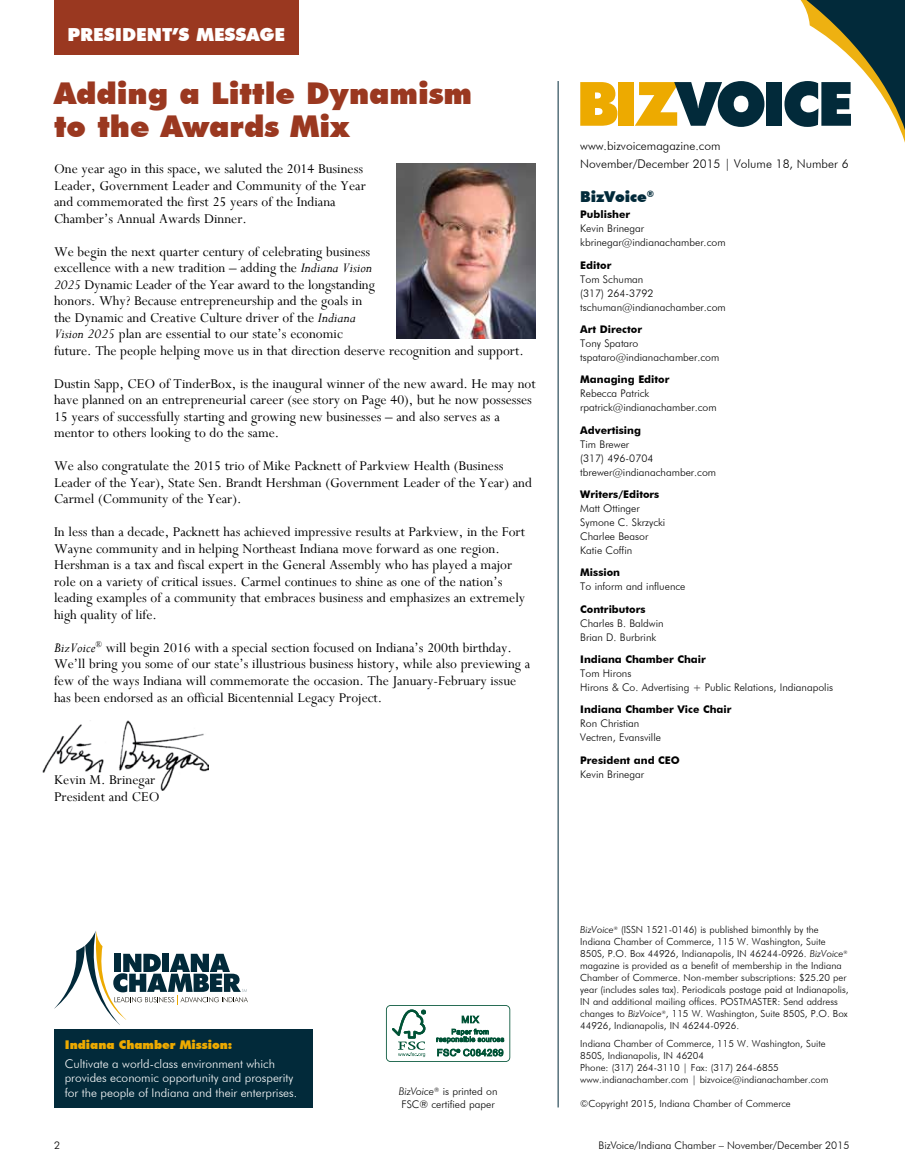
<style>
.page{position:relative;width:905px;height:1175px;background:#fff}
.page>*{position:absolute;margin:0;border:0;box-sizing:border-box;transform-origin:0 0}
.t1{font:900 30px/33px "Futura BT";color:#9a3820}
.t2{font:900 18px "Futura BT";color:#fff}
.t3{font:15px/16.5px "Perpetua";color:#000}
.t4{font:900 15px "Futura BT";color:#022a3a}
.t5{font:300 12px/14.4px "Futura BT";color:#fff}
.t6{font:300 12px/18px "Futura BT";color:#000}
.t7{font:900 12px "Futura BT";color:#edaa00}
.t8{font:300 10.5px/14.1px "Futura BT";color:#000}
.t9{font:700 10.5px "Futura BT";color:#000}
.t10{font:300 9.75px/12px "Futura BT";color:#000}
.s1{font-style:italic}
</style>
<div class="page">
<img style="left:42px;top:720px;width:166px;height:70px">
<img style="left:396px;top:163px;width:140px;height:175px">
<svg style="left:386px;top:1005px;width:124px;height:56px"></svg>
<svg style="left:54px;top:931px;width:194px;height:94px"></svg>
<div style="left:54px;top:1029px;width:259px;height:78px;background:#022a3a"></div>
<div style="left:54px;top:0;width:244px;height:54px;background:#9a3820"></div>
<svg style="left:580px;top:82px;width:37px;height:44px;background:#efb523"></svg>
<div style="left:618px;top:82px;width:16px;height:44px;background:#edaa00"></div>
<svg style="left:635px;top:81px;width:129px;height:46px"></svg>
<div style="left:766px;top:82px;width:16px;height:44px;background:#022a3a"></div>
<svg style="left:784px;top:0;width:120px;height:140px"></svg>
<hr style="left:557px;top:81px;width:1px;height:1026px;background:#022a3a">
<p class="t2" style="left:68px;top:23px;width:219px">PRESIDENT’S MESSAGE</p>
<h1 class="t1" style="left:54px;top:76px;width:419px">Adding a Little Dynamism to the Awards Mix</h1>
<p class="t3" style="left:54px;top:160px;width:313px">One year ago in this space, we saluted the 2014 Business Leader, Government Leader and Community of the Year and commemorated the first 25 years of the Indiana Chamber’s Annual Awards Dinner.</p>
<p class="t3" style="left:54px;top:243px;width:471px">We begin the next quarter century of celebrating business<br>excellence with a new tradition – adding the <span class="s1">Indiana Vision<br>2025</span> Dynamic Leader of the Year award to the longstanding<br>honors. Why? Because entrepreneurship and the goals in<br>the Dynamic and Creative Culture driver of the <span class="s1">Indiana<br>Vision 2025</span> plan are essential to our state’s economic<br>future. The people helping move us in that direction deserve recognition and support.</p>
<p class="t3" style="left:54px;top:375px;width:483px">Dustin Sapp, CEO of TinderBox, is the inaugural winner of the new award. He may not have planned on an entrepreneurial career (see story on Page 40), but he now possesses 15 years of successfully starting and growing new businesses – and also serves as a mentor to others looking to do the same.</p>
<p class="t3" style="left:54px;top:457px;width:479px">We also congratulate the 2015 trio of Mike Packnett of Parkview Health (Business<br>Leader of the Year), State Sen. Brandt Hershman (Government Leader of the Year) and<br>Carmel (Community of the Year).</p>
<p class="t3" style="left:54px;top:523px;width:472px">In less than a decade, Packnett has achieved impressive results at Parkview, in the Fort Wayne community and in helping Northeast Indiana move forward as one region.<br>Hershman is a tax and fiscal expert in the General Assembly who has played a major role on a variety of critical issues. Carmel continues to shine as one of the nation’s leading examples of a community that embraces business and emphasizes an extremely high quality of life.</p>
<p class="t3" style="left:54px;top:639px;width:478px"><span class="s1">BizVoice</span><sup>®</sup> will begin 2016 with a special section focused on Indiana’s 200th birthday.<br>We’ll bring you some of our state’s illustrious business history, while also previewing a few of the ways Indiana will commemorate the occasion. The January-February issue has been endorsed as an official Bicentennial Legacy Project.</p>
<p class="t3" style="left:54px;top:771px;width:107px">Kevin M. Brinegar<br>President and CEO</p>
<p class="t6" style="left:580px;top:136px;width:270px">www.bizvoicemagazine.com<br>November/December 2015 | Volume 18, Number 6</p>
<p class="t4" style="left:580px;top:187px;width:75px">BizVoice<sup>®</sup></p>
<p class="t9" style="left:580px;top:208px;width:51px">Publisher</p>
<p class="t8" style="left:580px;top:221px;width:147px">Kevin Brinegar kbrinegar@indianachamber.com</p>
<p class="t9" style="left:580px;top:258px;width:33px">Editor</p>
<p class="t8" style="left:580px;top:272px;width:147px">Tom Schuman<br>(317) 264-3792 tschuman@indianachamber.com</p>
<p class="t9" style="left:580px;top:323px;width:63px">Art Director</p>
<p class="t8" style="left:580px;top:336px;width:141px">Tony Spataro tspataro@indianachamber.com</p>
<p class="t9" style="left:580px;top:373px;width:91px">Managing Editor</p>
<p class="t8" style="left:580px;top:386px;width:138px">Rebecca Patrick rpatrick@indianachamber.com</p>
<p class="t9" style="left:580px;top:423px;width:62px">Advertising</p>
<p class="t8" style="left:580px;top:437px;width:137px">Tim Brewer<br>(317) 496-0704 tbrewer@indianachamber.com</p>
<p class="t9" style="left:580px;top:488px;width:81px">Writers/Editors</p>
<p class="t8" style="left:580px;top:501px;width:87px">Matt Ottinger<br>Symone C. Skrzycki<br>Charlee Beasor<br>Katie Coffin</p>
<p class="t9" style="left:580px;top:566px;width:41px">Mission</p>
<p class="t8" style="left:580px;top:579px;width:107px">To inform and influence</p>
<p class="t9" style="left:580px;top:602px;width:67px">Contributors</p>
<p class="t8" style="left:580px;top:616px;width:85px">Charles B. Baldwin<br>Brian D. Burbrink</p>
<p class="t9" style="left:580px;top:653px;width:127px">Indiana Chamber Chair</p>
<p class="t8" style="left:580px;top:666px;width:254px">Tom Hirons<br>Hirons &amp; Co. Advertising + Public Relations, Indianapolis</p>
<p class="t9" style="left:580px;top:703px;width:153px">Indiana Chamber Vice Chair</p>
<p class="t8" style="left:580px;top:716px;width:82px">Ron Christian<br>Vectren, Evansville</p>
<p class="t9" style="left:580px;top:753px;width:101px">President and CEO</p>
<p class="t8" style="left:580px;top:766px;width:65px">Kevin Brinegar</p>
<p class="t7" style="left:65px;top:1037px;width:169px">Indiana Chamber Mission:</p>
<p class="t5" style="left:65px;top:1056px;width:234px">Cultivate a world-class environment which provides economic opportunity and prosperity for the people of Indiana and their enterprises.</p>
<p class="t8" style="left:399px;top:1085px;width:100px;line-height:12.6px"><span class="s1">BizVoice</span><sup>®</sup> is printed on<br>FSC® certified paper</p>
<p class="t10" style="left:580px;top:923px;width:270px"><span class="s1">BizVoice</span><sup>®</sup> (ISSN 1521-0146) is published bimonthly by the Indiana Chamber of Commerce, 115 W. Washington, Suite 850S, P.O. Box 44926, Indianapolis, IN 46244-0926. <span class="s1">BizVoice</span><sup>® </sup>magazine is provided as a benefit of membership in the Indiana Chamber of Commerce. Non-member subscriptions: $25.20 per year (includes sales tax). Periodicals postage paid at Indianapolis, IN and additional mailing offices. POSTMASTER: Send address changes to <span class="s1">BizVoice</span><sup>®</sup>, 115 W. Washington, Suite 850S, P.O. Box 44926, Indianapolis, IN 46244-0926.</p>
<p class="t10" style="left:580px;top:1037px;width:250px">Indiana Chamber of Commerce, 115 W. Washington, Suite 850S, Indianapolis, IN 46204<br>Phone: (317) 264-3110 | Fax: (317) 264-6855 www.indianachamber.com | bizvoice@indianachamber.com</p>
<p class="t10" style="left:580px;top:1097px;width:212px">©Copyright 2015, Indiana Chamber of Commerce</p>
<p class="t8" style="left:54px;top:1138px;width:8px">2</p>
<p class="t8" style="left:598px;top:1138px;width:252px">BizVoice/Indiana Chamber – November/December 2015</p>
</div>
